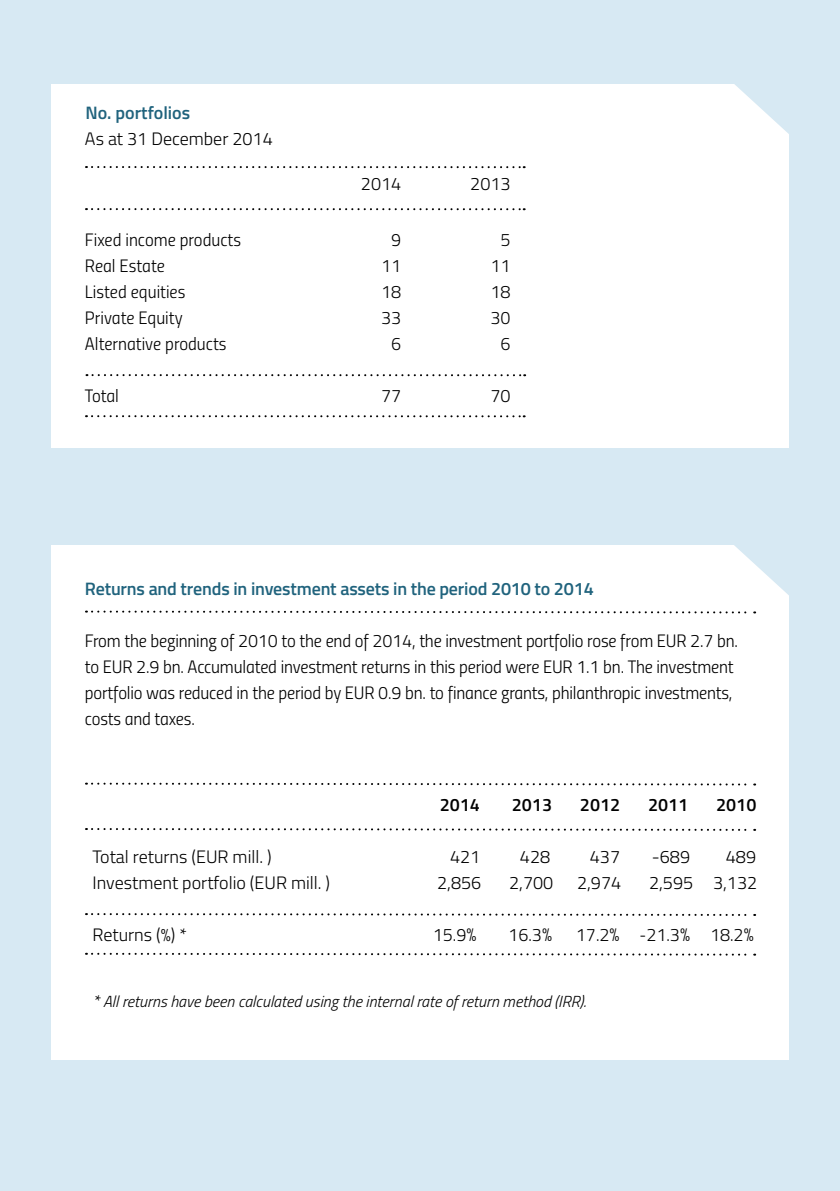
<style>
.page{position:relative;width:840px;height:1191px;background:#fff}
.page>*{position:absolute;margin:0;border:0;box-sizing:border-box;transform-origin:0 0}
.t1{font:18px/26px "Titillium Light Upright";letter-spacing:-.01em;color:#000}
.t2{font:300 18px "Titillium";color:#000}
.t3{font:600 18px "Titillium";letter-spacing:-.01em;color:#20637d}
.t4{font:18px "Titillium Semibold Upright";color:#000}
.t5{font:italic 300 16px "Titillium";color:#000}
.s1{font-size:17px}
</style>
<div class="page">
<div style="left:0;top:0;width:839px;height:1191px;background:#d7e9f3"></div>
<div style="left:51px;top:84px;width:737px;height:363px;background:#fff"></div>
<svg style="left:734px;top:84px;width:55px;height:51px"></svg>
<svg style="left:86px;top:166px;width:438px;height:2px"></svg>
<svg style="left:86px;top:208px;width:438px;height:2px"></svg>
<svg style="left:86px;top:374px;width:439px;height:2px"></svg>
<svg style="left:86px;top:415px;width:438px;height:2px"></svg>
<div style="left:51px;top:545px;width:737px;height:515px;background:#fff"></div>
<svg style="left:734px;top:545px;width:55px;height:51px"></svg>
<svg style="left:86px;top:610px;width:668px;height:4px"></svg>
<svg style="left:86px;top:782px;width:668px;height:4px"></svg>
<svg style="left:86px;top:828px;width:668px;height:3px"></svg>
<svg style="left:86px;top:913px;width:668px;height:3px"></svg>
<svg style="left:86px;top:952px;width:668px;height:4px"></svg>
<p class="t3" style="left:85px;top:99px;width:106px">No. portfolios</p>
<p class="t2" style="left:85px;top:126px;width:189px">As at 31 December 2014</p>
<p class="t2" style="left:361px;top:170px;width:42px">2014</p>
<p class="t2" style="left:470px;top:170px;width:42px">2013</p>
<p class="t1" style="left:85px;top:225px;width:157px">Fixed income products</p>
<p class="t1" style="left:391px;top:225px;width:12px">9</p>
<p class="t1" style="left:500px;top:225px;width:12px">5</p>
<p class="t1" style="left:85px;top:251px;width:81px">Real Estate</p>
<p class="t1" style="left:381px;top:251px;width:22px">11</p>
<p class="t1" style="left:490px;top:251px;width:22px">11</p>
<p class="t1" style="left:85px;top:277px;width:102px">Listed equities</p>
<p class="t1" style="left:381px;top:277px;width:22px">18</p>
<p class="t1" style="left:490px;top:277px;width:22px">18</p>
<p class="t1" style="left:85px;top:303px;width:99px">Private Equity</p>
<p class="t1" style="left:381px;top:303px;width:22px">33</p>
<p class="t1" style="left:490px;top:303px;width:22px">30</p>
<p class="t1" style="left:85px;top:329px;width:143px">Alternative products</p>
<p class="t1" style="left:391px;top:329px;width:12px">6</p>
<p class="t1" style="left:500px;top:329px;width:12px">6</p>
<p class="t1" style="left:85px;top:381px;width:36px">Total</p>
<p class="t2" style="left:381px;top:382px;width:22px">77</p>
<p class="t2" style="left:490px;top:382px;width:22px">70</p>
<p class="t3" style="left:85px;top:575px;width:510px">Returns and trends in investment assets in the period 2010 to 2014</p>
<p class="t1" style="left:85px;top:626px;width:654px">From the beginning of 2010 to the end of 2014, the investment portfolio rose from EUR 2.7 bn. to EUR 2.9 bn. Accumulated investment returns in this period were EUR 1.1 bn. The investment portfolio was reduced in the period by EUR 0.9 bn. to finance grants, philanthropic investments, costs and taxes.</p>
<p class="t4" style="left:439px;top:791px;width:42px">2014</p>
<p class="t4" style="left:511px;top:791px;width:42px">2013</p>
<p class="t4" style="left:579px;top:791px;width:42px">2012</p>
<p class="t4" style="left:647px;top:791px;width:42px">2011</p>
<p class="t4" style="left:715px;top:791px;width:42px">2010</p>
<p class="t2" style="left:92px;top:843px;width:180px">Total returns (EUR mill. )</p>
<p class="t2" style="left:450px;top:843px;width:32px">421</p>
<p class="t2" style="left:519px;top:843px;width:32px">428</p>
<p class="t2" style="left:589px;top:843px;width:32px">437</p>
<p class="t2" style="left:651px;top:843px;width:40px">-689</p>
<p class="t2" style="left:725px;top:843px;width:32px">489</p>
<p class="t2" style="left:92px;top:869px;width:239px">Investment portfolio (EUR mill. )</p>
<p class="t2" style="left:437px;top:869px;width:46px">2,856</p>
<p class="t2" style="left:509px;top:869px;width:46px">2,700</p>
<p class="t2" style="left:576px;top:869px;width:46px">2,974</p>
<p class="t2" style="left:648px;top:869px;width:110px">2,595 3,132</p>
<p class="t2" style="left:92px;top:921px;width:96px">Returns (%) *</p>
<p class="t1" style="left:432px;top:920px;width:45px">15.9%</p>
<p class="t1" style="left:508px;top:920px;width:45px">16.3%</p>
<p class="t1" style="left:575px;top:920px;width:179px">17.2% -21.3% 18.2%</p>
<p class="t5" style="left:92px;top:990px;width:495px"><span class="s1">*</span> All returns have been calculated using the internal rate of return method (IRR).</p>
</div>
